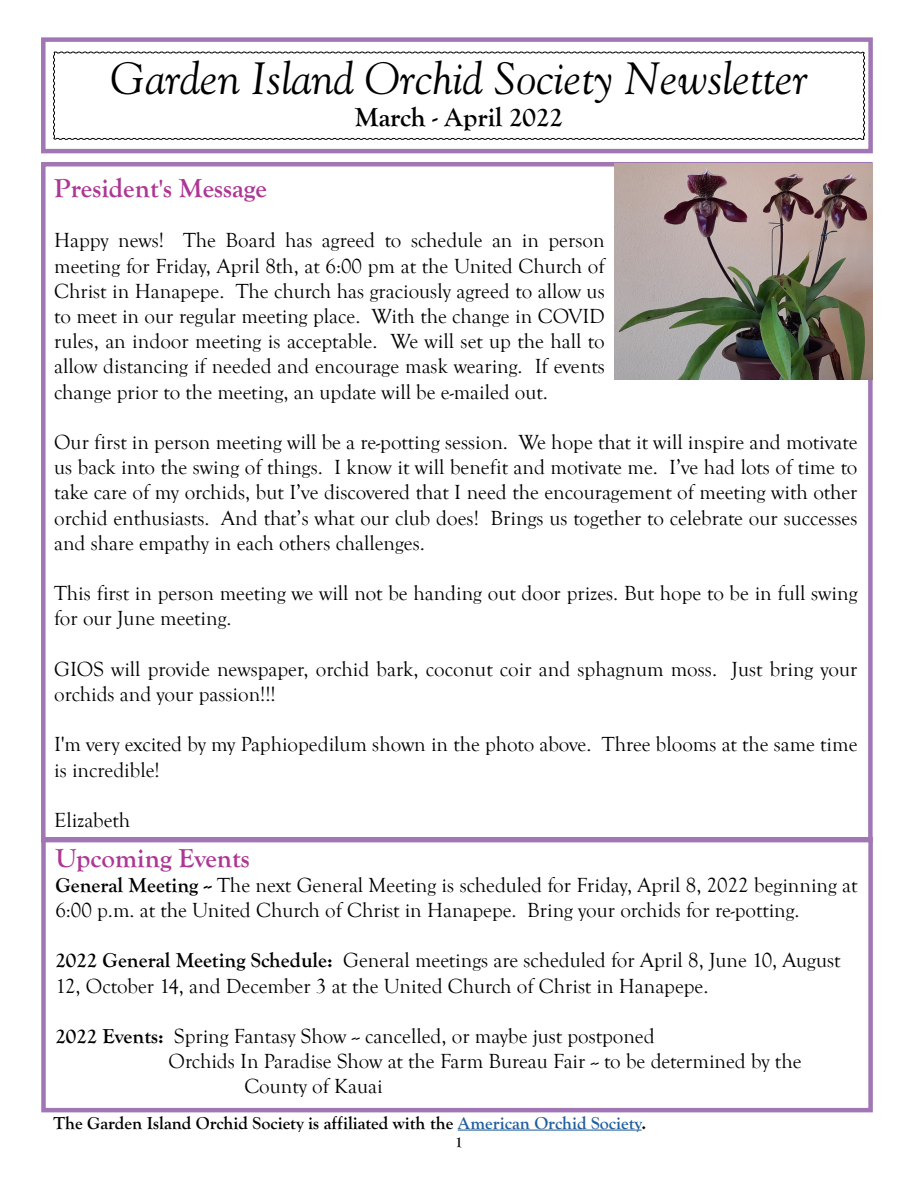
<style>
.page{position:relative;width:918px;height:1188px;background:#fff}
.page>*{position:absolute;margin:0;border:0;box-sizing:border-box;transform-origin:0 0}
.t1{font:45px "Goudy Italic Os F";color:#000}
.t2{font:700 27px "Goudy Old Style T";color:#ad3794}
.t3{font:700 27px "Goudy Old Style T";color:#000}
.t4{font:21px/25.2px "Goudy Old Style T";color:#000}
.t5{font:700 18px "Goudy Old Style T";color:#000}
.t6{font:700 15px "Goudy Old Style T";color:#000}
.s1{font-weight:700}
.s2{color:#215e9e}
</style>
<div class="page">
<div style="left:41px;top:37px;width:832px;height:116px;border:4px solid #a077b4"></div>
<svg style="left:53px;top:51px;width:812px;height:89px"></svg>
<hr style="left:458px;top:1130px;width:184px;height:1px;background:#215e9e">
<div style="left:41px;top:837px;width:832px;height:275px;border:4px solid #a077b4"></div>
<img style="left:614px;top:164px;width:259px;height:216px">
<h1 class="t1" style="left:110px;top:51px;width:699px">Garden Island Orchid Society Newsletter</h1>
<p class="t3" style="left:355px;top:102px;width:210px">March - April 2022</p>
<p class="t2" style="left:54px;top:173px;width:214px">President's Message</p>
<p class="t4" style="left:54px;top:228px;width:552px;text-align:justify">Happy news! The Board has agreed to schedule an in person meeting for Friday, April 8th, at 6:00 pm at the United Church of Christ in Hanapepe. The church has graciously agreed to allow us to meet in our regular meeting place. With the change in COVID rules, an indoor meeting is acceptable. We will set up the hall to allow distancing if needed and encourage mask wearing. If events change prior to the meeting, an update will be e-mailed out.</p>
<p class="t4" style="left:54px;top:430px;width:805px;text-align:justify">Our first in person meeting will be a re-potting session. We hope that it will inspire and motivate us back into the swing of things. I know it will benefit and motivate me. I’ve had lots of time to take care of my orchids, but I’ve discovered that I need the encouragement of meeting with other orchid enthusiasts. And that’s what our club does! Brings us together to celebrate our successes and share empathy in each others challenges.</p>
<p class="t4" style="left:54px;top:581px;width:805px">This first in person meeting we will not be handing out door prizes. But hope to be in full swing for our June meeting.</p>
<p class="t4" style="left:54px;top:657px;width:805px">GIOS will provide newspaper, orchid bark, coconut coir and sphagnum moss. Just bring your orchids and your passion!!!</p>
<p class="t4" style="left:54px;top:732px;width:805px">I'm very excited by my Paphiopedilum shown in the photo above. Three blooms at the same time is incredible!</p>
<p class="t4" style="left:54px;top:808px;width:78px">Elizabeth</p>
<p class="t2" style="left:55px;top:843px;width:196px">Upcoming Events</p>
<p class="t4" style="left:55px;top:873px;width:804px"><span class="s1">General Meeting --</span> The next General Meeting is scheduled for Friday, April 8, 2022 beginning at<br>6:00 p.m. at the United Church of Christ in Hanapepe. Bring your orchids for re-potting.</p>
<p class="t4" style="left:55px;top:948px;width:787px"><span class="s1">2022 General Meeting Schedule:</span> General meetings are scheduled for April 8, June 10, August<br>12, October 14, and December 3 at the United Church of Christ in Hanapepe.</p>
<p class="t4" style="left:55px;top:1024px;width:601px"><span class="s1">2022 Events:</span> Spring Fantasy Show -- cancelled, or maybe just postponed</p>
<p class="t4" style="left:169px;top:1049px;width:634px">Orchids In Paradise Show at the Farm Bureau Fair -- to be determined by the</p>
<p class="t4" style="left:244px;top:1074px;width:140px">County of Kauai</p>
<p class="t5" style="left:54px;top:1112px;width:594px">The Garden Island Orchid Society is affiliated with the <span class="s2">American Orchid Society</span>.</p>
<p class="t6" style="left:455px;top:1134px;width:9px">1</p>
</div>
